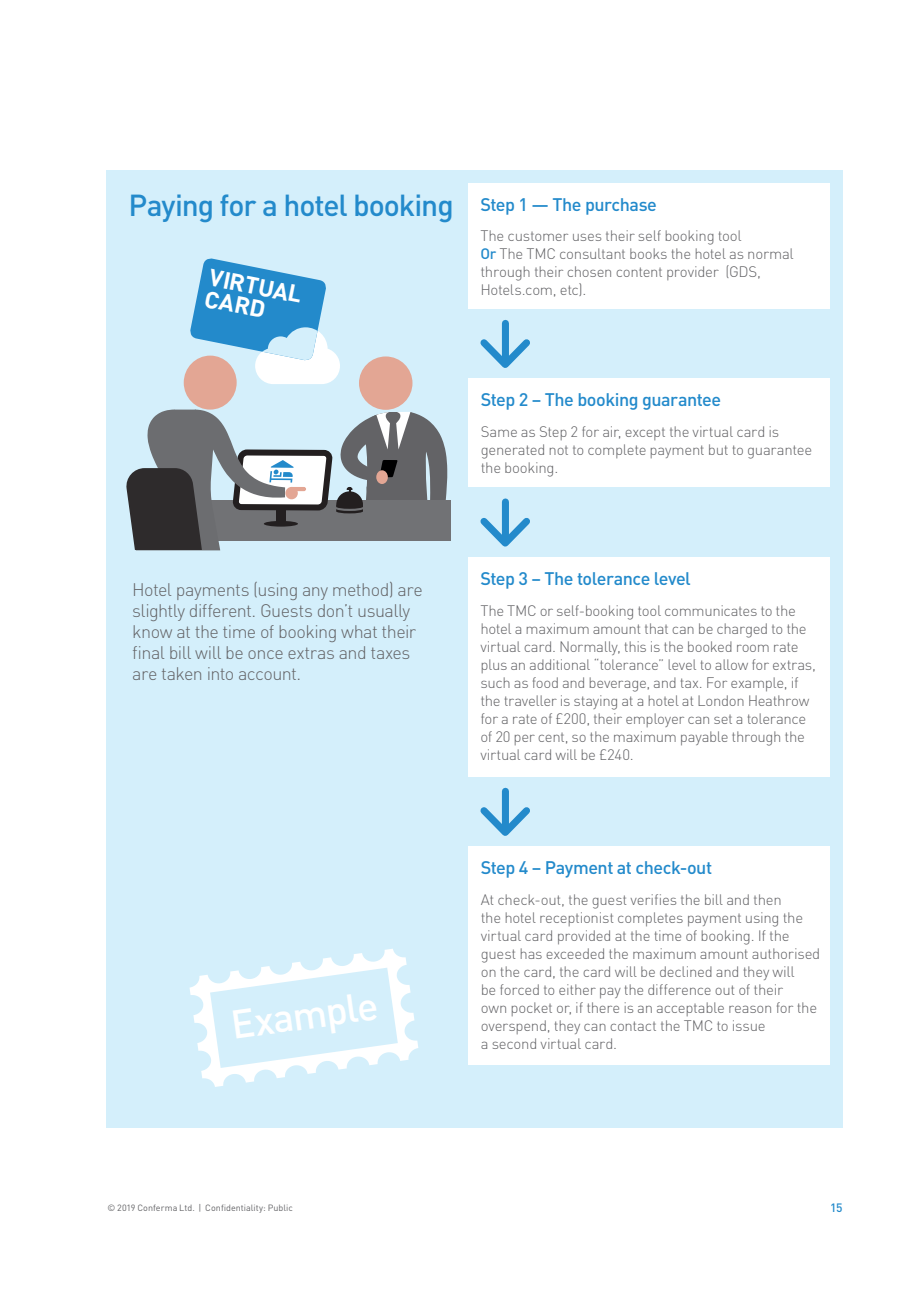
<style>
.page{position:relative;width:919px;height:1289px;background:#fff}
.page>*{position:absolute;margin:0;border:0;box-sizing:border-box;transform-origin:0 0}
.t1{font:500 39.6px "DIN";color:#fff}
.t2{font:500 30px "DIN";letter-spacing:-.035em;color:#238acb}
.t3{font:700 23.4px/22px "DIN";color:#fff}
.t4{font:300 18px/21px "DIN";letter-spacing:-.03em;color:#636366}
.t5{font:500 18px "DIN";letter-spacing:-.03em;color:#238acb}
.t6{font:300 15px/18px "DIN";letter-spacing:-.02em;color:#636366}
.t7{font:500 12px "DIN";color:#238acb}
.t8{font:9px "DIN";letter-spacing:.005em;color:#636366}
.s1{font-weight:500;color:#238acb}
</style>
<div class="page">
<div style="left:106px;top:170px;width:736px;height:957px;background:#d4effb"></div>
<div style="left:468px;top:183px;width:361px;height:125px;background:#fff"></div>
<div style="left:468px;top:378px;width:361px;height:109px;background:#fff"></div>
<div style="left:468px;top:557px;width:361px;height:219px;background:#fff"></div>
<div style="left:468px;top:846px;width:361px;height:219px;background:#fff"></div>
<svg style="left:189px;top:258px;width:151px;height:126px"></svg>
<div style="left:359px;top:356px;width:53px;height:54px;background:#e3a694;border-radius:50%"></div>
<div style="left:184px;top:355px;width:53px;height:54px;background:#e3a694;border-radius:50%"></div>
<svg style="left:189px;top:949px;width:229px;height:137px"></svg>
<div style="left:502px;top:323px;width:7px;height:38px;background:#238acb"></div>
<svg style="left:480px;top:333px;width:50px;height:35px"></svg>
<div style="left:502px;top:502px;width:7px;height:38px;background:#238acb"></div>
<svg style="left:480px;top:511px;width:50px;height:36px"></svg>
<div style="left:502px;top:791px;width:7px;height:38px;background:#238acb"></div>
<svg style="left:480px;top:800px;width:50px;height:36px"></svg>
<svg style="left:126px;top:409px;width:321px;height:141px"></svg>
<p class="t2" style="left:128px;top:186px;width:327px">Paying for a hotel booking</p>
<p class="t3" style="left:211px;top:265px;width:96px;rotate:11deg">VIRTUAL<br>CARD</p>
<p class="t5" style="left:480px;top:192px;width:178px">Step 1 — The purchase</p>
<p class="t6" style="left:480px;top:227px;width:263px">The customer uses their self booking tool</p>
<p class="t6" style="left:480px;top:245px;width:315px"><span class="s1">Or</span> The TMC consultant books the hotel as normal through their chosen content provider (GDS,<br>Hotels.com, etc).</p>
<p class="t5" style="left:480px;top:388px;width:242px">Step 2 – The booking guarantee</p>
<p class="t6" style="left:480px;top:422px;width:333px">Same as Step 2 for air, except the virtual card is generated not to complete payment but to guarantee the booking.</p>
<p class="t4" style="left:132px;top:578px;width:292px">Hotel payments (using any method) are slightly different. Guests don’t usually know at the time of booking what their final bill will be once extras and taxes are taken into account.</p>
<p class="t5" style="left:480px;top:566px;width:212px">Step 3 – The tolerance level</p>
<p class="t6" style="left:480px;top:601px;width:337px">The TMC or self-booking tool communicates to the hotel a maximum amount that can be charged to the virtual card. Normally, this is the booked room rate plus an additional “tolerance” level to allow for extras, such as food and beverage, and tax. For example, if the traveller is staying at a hotel at London Heathrow for a rate of £200, their employer can set a tolerance of 20 per cent, so the maximum payable through the virtual card will be £240.</p>
<p class="t1" style="left:228px;top:1000px;width:150px;rotate:-8deg">Example</p>
<p class="t5" style="left:480px;top:856px;width:233px">Step 4 – Payment at check-out</p>
<p class="t6" style="left:480px;top:890px;width:341px">At check-out, the guest verifies the bill and then<br>the hotel receptionist completes payment using the virtual card provided at the time of booking. If the guest has exceeded the maximum amount authorised on the card, the card will be declined and they will<br>be forced to either pay the difference out of their<br>own pocket or, if there is an acceptable reason for the overspend, they can contact the TMC to issue<br>a second virtual card.</p>
<p class="t8" style="left:107px;top:1201px;width:187px">© 2019 Conferma Ltd. | Confidentiality: Public</p>
<p class="t7" style="left:830px;top:1199px;width:14px">15</p>
</div>
